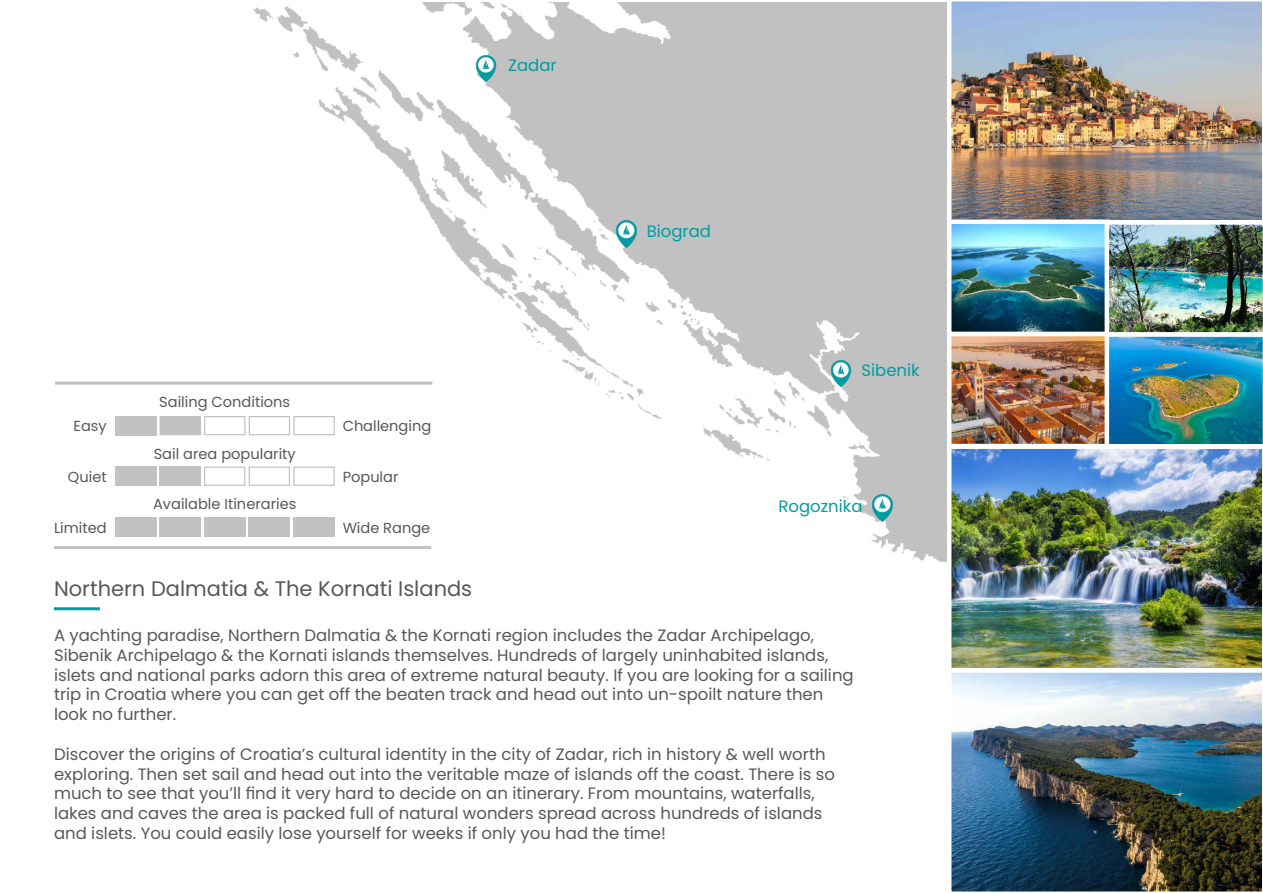
<style>
.page{position:relative;width:1263px;height:893px;background:#fff}
.page>*{position:absolute;margin:0;border:0;box-sizing:border-box;transform-origin:0 0}
.t1{font:21px "Poppins";color:#57585a}
.t2{font:16.5px/19.8px "Poppins";color:#57585a}
.t3{font:16.5px "Poppins";color:#009ca3}
.t4{font:14.55px "Poppins";color:#57585a}
</style>
<div class="page">
<img style="left:951px;top:672px;width:312px;height:220px">
<img style="left:951px;top:449px;width:312px;height:219px">
<img style="left:951px;top:1px;width:312px;height:219px">
<img style="left:952px;top:337px;width:152px;height:106px">
<div style="left:947px;top:332px;width:162px;height:116px;border:4px solid #fff"></div>
<img style="left:952px;top:225px;width:152px;height:106px">
<div style="left:947px;top:220px;width:162px;height:116px;border:4px solid #fff"></div>
<img style="left:1104px;top:220px;width:159px;height:228px">
<hr style="left:54px;top:607px;width:46px;height:3px;background:#009ca3">
<div style="left:115px;top:416px;width:41px;height:19px;background:#c2c2c2"></div>
<div style="left:115px;top:517px;width:41px;height:19px;background:#c2c2c2"></div>
<div style="left:159px;top:517px;width:42px;height:19px;background:#c2c2c2"></div>
<div style="left:204px;top:517px;width:41px;height:19px;background:#c2c2c2"></div>
<div style="left:160px;top:416px;width:41px;height:19px;background:#c2c2c2"></div>
<div style="left:204px;top:416px;width:41px;height:19px;border:1px solid #c2c2c2"></div>
<div style="left:204px;top:467px;width:41px;height:19px;border:1px solid #c2c2c2"></div>
<div style="left:115px;top:467px;width:41px;height:19px;background:#c2c2c2"></div>
<div style="left:160px;top:467px;width:41px;height:19px;background:#c2c2c2"></div>
<hr style="left:54px;top:546px;width:377px;height:3px;background:#c2c2c2">
<hr style="left:55px;top:382px;width:377px;height:3px;background:#c2c2c2">
<img style="left:245px;top:2px;width:702px;height:561px">
<img style="left:474px;top:54px;width:23px;height:29px">
<img style="left:615px;top:220px;width:23px;height:28px">
<img style="left:829px;top:359px;width:24px;height:29px">
<img style="left:871px;top:494px;width:23px;height:29px">
<p class="t3" style="left:508px;top:56px;width:50px">Zadar</p>
<p class="t4" style="left:74px;top:418px;width:35px">Easy</p>
<p class="t4" style="left:68px;top:468px;width:40px">Quiet</p>
<p class="t4" style="left:54px;top:519px;width:54px">Limited</p>
<p class="t4" style="left:159px;top:394px;width:132px">Sailing Conditions</p>
<p class="t4" style="left:154px;top:445px;width:144px">Sail area popularity</p>
<p class="t4" style="left:153px;top:496px;width:145px">Available Itineraries</p>
<p class="t4" style="left:343px;top:418px;width:90px">Challenging</p>
<p class="t4" style="left:343px;top:468px;width:57px">Popular</p>
<p class="t4" style="left:343px;top:519px;width:89px">Wide Range</p>
<p class="t3" style="left:647px;top:221px;width:66px">Biograd</p>
<p class="t3" style="left:861px;top:361px;width:60px">Sibenik</p>
<p class="t3" style="left:778px;top:496px;width:86px">Rogoznika</p>
<p class="t1" style="left:54px;top:576px;width:420px">Northern Dalmatia &amp; The Kornati Islands</p>
<p class="t2" style="left:54px;top:625px;width:801px">A yachting paradise, Northern Dalmatia &amp; the Kornati region includes the Zadar Archipelago, Sibenik Archipelago &amp; the Kornati islands themselves. Hundreds of largely uninhabited islands, islets and national parks adorn this area of extreme natural beauty. If you are looking for a sailing trip in Croatia where you can get off the beaten track and head out into un-spoilt nature then look no further.</p>
<p class="t2" style="left:54px;top:744px;width:783px">Discover the origins of Croatia’s cultural identity in the city of Zadar, rich in history &amp; well worth exploring. Then set sail and head out into the veritable maze of islands off the coast. There is so much to see that you’ll find it very hard to decide on an itinerary. From mountains, waterfalls, lakes and caves the area is packed full of natural wonders spread across hundreds of islands and islets. You could easily lose yourself for weeks if only you had the time!</p>
</div>
